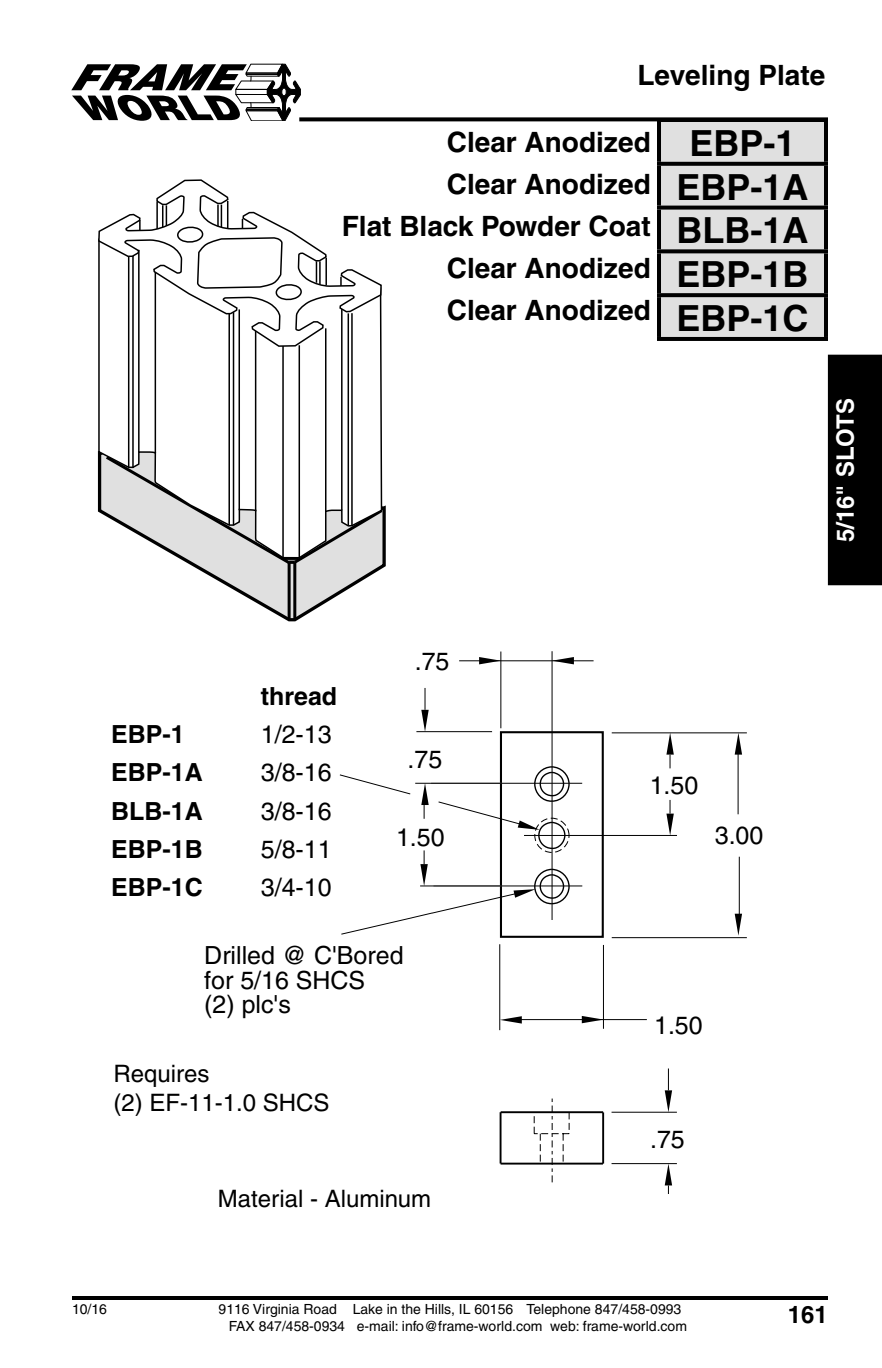
<style>
.page{position:relative;width:882px;height:1368px;background:#fff}
.page>*{position:absolute;margin:0;border:0;box-sizing:border-box;transform-origin:0 0}
.t1{font:700 36px/43.8px "Helvetica";color:#000;text-align:center}
.t2{font:700 28px/42px "Helvetica";color:#000;text-align:right}
.t3{font:25px/25px "Helvetica";color:#000}
.t4{font:700 25px "Helvetica";color:#000}
.t5{font:24px/28.8px "Helvetica";color:#000}
.t6{font:700 24px "Helvetica";color:#fff}
.t7{font:700 24px "Helvetica";color:#000}
.t8{font:14px/16.8px "Helvetica";color:#000}
</style>
<div class="page">
<div style="left:828px;top:355px;width:54px;height:230px;background:#000"></div>
<svg style="left:383px;top:117px;width:445px;height:4px"></svg>
<hr style="left:72px;top:1296px;width:756px;height:4px;background:#000">
<svg style="left:71px;top:63px;width:230px;height:58px"></svg>
<div style="left:500px;top:731px;width:104px;height:207px;border:2px solid #000"></div>
<svg style="left:534px;top:1099px;width:36px;height:84px"></svg>
<hr style="left:416px;top:731px;width:76px;height:1px;background:#000">
<svg style="left:421px;top:688px;width:8px;height:44px"></svg>
<hr style="left:415px;top:783px;width:167px;height:1px;background:#000">
<hr style="left:420px;top:886px;width:162px;height:1px;background:#000">
<hr style="left:612px;top:733px;width:135px;height:1px;background:#000">
<svg style="left:666px;top:733px;width:8px;height:35px"></svg>
<svg style="left:666px;top:800px;width:8px;height:35px"></svg>
<hr style="left:524px;top:835px;width:153px;height:1px;background:#000">
<svg style="left:735px;top:733px;width:7px;height:22px"></svg>
<svg style="left:735px;top:914px;width:7px;height:22px"></svg>
<hr style="left:612px;top:937px;width:135px;height:1px;background:#000">
<hr style="left:738px;top:752px;width:1px;height:62px;background:#000">
<hr style="left:739px;top:857px;width:1px;height:59px;background:#000">
<hr style="left:459px;top:660px;width:135px;height:1px;background:#000">
<svg style="left:479px;top:657px;width:22px;height:7px"></svg>
<hr style="left:501px;top:652px;width:1px;height:76px;background:#000">
<hr style="left:552px;top:651px;width:1px;height:269px;background:#000">
<svg style="left:552px;top:657px;width:22px;height:7px"></svg>
<svg style="left:500px;top:1016px;width:22px;height:8px"></svg>
<svg style="left:582px;top:1016px;width:21px;height:7px"></svg>
<hr style="left:603px;top:945px;width:1px;height:84px;background:#000">
<hr style="left:499px;top:944px;width:1px;height:86px;background:#000">
<hr style="left:521px;top:1019px;width:126px;height:1px;background:#000">
<hr style="left:612px;top:1112px;width:65px;height:1px;background:#000">
<svg style="left:665px;top:1069px;width:7px;height:43px"></svg>
<hr style="left:612px;top:1163px;width:65px;height:1px;background:#000">
<svg style="left:665px;top:1164px;width:7px;height:30px"></svg>
<hr style="left:602px;top:1112px;width:2px;height:52px;background:#000">
<hr style="left:501px;top:1111px;width:102px;height:2px;background:#000">
<hr style="left:500px;top:1112px;width:2px;height:52px;background:#000">
<hr style="left:501px;top:1163px;width:102px;height:2px;background:#000">
<div style="left:534px;top:766px;width:36px;height:36px;border:1px solid #000;border-radius:50%"></div>
<svg style="left:384px;top:771px;width:186px;height:164px"></svg>
<svg style="left:97px;top:431px;width:287px;height:504px"></svg>
<hr style="left:351px;top:313px;width:2px;height:213px;background:#000">
<hr style="left:348px;top:313px;width:1px;height:212px;background:#000">
<hr style="left:341px;top:308px;width:2px;height:202px;background:#000">
<hr style="left:325px;top:328px;width:1px;height:183px;background:#000">
<hr style="left:299px;top:345px;width:1px;height:213px;background:#000">
<hr style="left:282px;top:345px;width:2px;height:213px;background:#000">
<hr style="left:255px;top:326px;width:1px;height:185px;background:#000">
<hr style="left:239px;top:309px;width:1px;height:201px;background:#000">
<hr style="left:233px;top:312px;width:1px;height:213px;background:#000">
<hr style="left:228px;top:313px;width:2px;height:212px;background:#000">
<hr style="left:155px;top:269px;width:1px;height:184px;background:#000">
<hr style="left:138px;top:250px;width:2px;height:202px;background:#000">
<hr style="left:132px;top:255px;width:2px;height:213px;background:#000">
<hr style="left:128px;top:255px;width:1px;height:212px;background:#000">
<svg style="left:97px;top:94px;width:286px;height:337px"></svg>
<svg style="left:99px;top:172px;width:282px;height:183px"></svg>
<div style="left:661px;top:122px;width:163px;height:215px;background:#e0e0e0"></div>
<hr style="left:657px;top:118px;width:171px;height:4px;background:#000">
<hr style="left:657px;top:122px;width:4px;height:40px;background:#000">
<hr style="left:824px;top:122px;width:4px;height:40px;background:#000">
<svg style="left:657px;top:162px;width:171px;height:4px"></svg>
<hr style="left:657px;top:166px;width:4px;height:40px;background:#000">
<hr style="left:824px;top:166px;width:4px;height:40px;background:#000">
<svg style="left:657px;top:206px;width:171px;height:4px"></svg>
<hr style="left:657px;top:210px;width:4px;height:39px;background:#000">
<hr style="left:824px;top:210px;width:4px;height:39px;background:#000">
<svg style="left:657px;top:249px;width:171px;height:4px"></svg>
<hr style="left:657px;top:253px;width:4px;height:40px;background:#000">
<hr style="left:824px;top:253px;width:4px;height:40px;background:#000">
<svg style="left:657px;top:293px;width:171px;height:4px"></svg>
<hr style="left:657px;top:297px;width:4px;height:40px;background:#000">
<hr style="left:824px;top:297px;width:4px;height:40px;background:#000">
<hr style="left:657px;top:337px;width:171px;height:4px;background:#000">
<h2 class="t2" style="left:637px;top:56px;width:189px">Leveling Plate</h2>
<h2 class="t2" style="left:342px;top:123px;width:311px">Clear Anodized<br>Clear Anodized<br>Flat Black Powder Coat<br>Clear Anodized<br>Clear Anodized</h2>
<h1 class="t1" style="left:676px;top:125px;width:134px">EBP-1<br>EBP-1A<br>BLB-1A<br>EBP-1B<br>EBP-1C</h1>
<h3 class="t6" style="left:836px;top:542px;width:145px;rotate:-90deg">5/16" SLOTS</h3>
<h3 class="t4" style="left:261px;top:687px;width:78px">thread</h3>
<h3 class="t4" style="left:111px;top:725px;width:75px">EBP-1</h3>
<h3 class="t3" style="left:261px;top:724px;width:72px">1/2-13</h3>
<h3 class="t4" style="left:111px;top:764px;width:93px">EBP-1A</h3>
<h3 class="t3" style="left:261px;top:763px;width:72px">3/8-16</h3>
<h3 class="t4" style="left:111px;top:802px;width:93px">BLB-1A</h3>
<h3 class="t3" style="left:261px;top:801px;width:72px">3/8-16</h3>
<h3 class="t4" style="left:111px;top:840px;width:93px">EBP-1B</h3>
<h3 class="t3" style="left:261px;top:839px;width:72px">5/8-11</h3>
<h3 class="t4" style="left:111px;top:878px;width:93px">EBP-1C</h3>
<h3 class="t3" style="left:261px;top:877px;width:72px">3/4-10</h3>
<h3 class="t3" style="left:415px;top:651px;width:36px">.75</h3>
<h3 class="t3" style="left:408px;top:749px;width:36px">.75</h3>
<h3 class="t3" style="left:396px;top:827px;width:50px">1.50</h3>
<h3 class="t3" style="left:204px;top:945px;width:201px">Drilled @ C'Bored for 5/16 SHCS<br>(2) plc's</h3>
<h3 class="t5" style="left:113px;top:1062px;width:218px">Requires<br>(2) EF-11-1.0 SHCS</h3>
<h3 class="t5" style="left:218px;top:1186px;width:215px">Material - Aluminum</h3>
<h3 class="t3" style="left:650px;top:775px;width:50px">1.50</h3>
<h3 class="t3" style="left:715px;top:825px;width:50px">3.00</h3>
<h3 class="t3" style="left:654px;top:1015px;width:50px">1.50</h3>
<h3 class="t3" style="left:650px;top:1129px;width:36px">.75</h3>
<p class="t8" style="left:72px;top:1302px;width:37px">10/16</p>
<p class="t8" style="left:229px;top:1302px;width:460px;text-indent:-10px">9116 Virginia Road Lake in the Hills, IL 60156 Telephone 847/458-0993<br>FAX 847/458-0934 e-mail: info@frame-world.com web: frame-world.com</p>
<h3 class="t7" style="left:788px;top:1306px;width:42px">161</h3>
</div>
